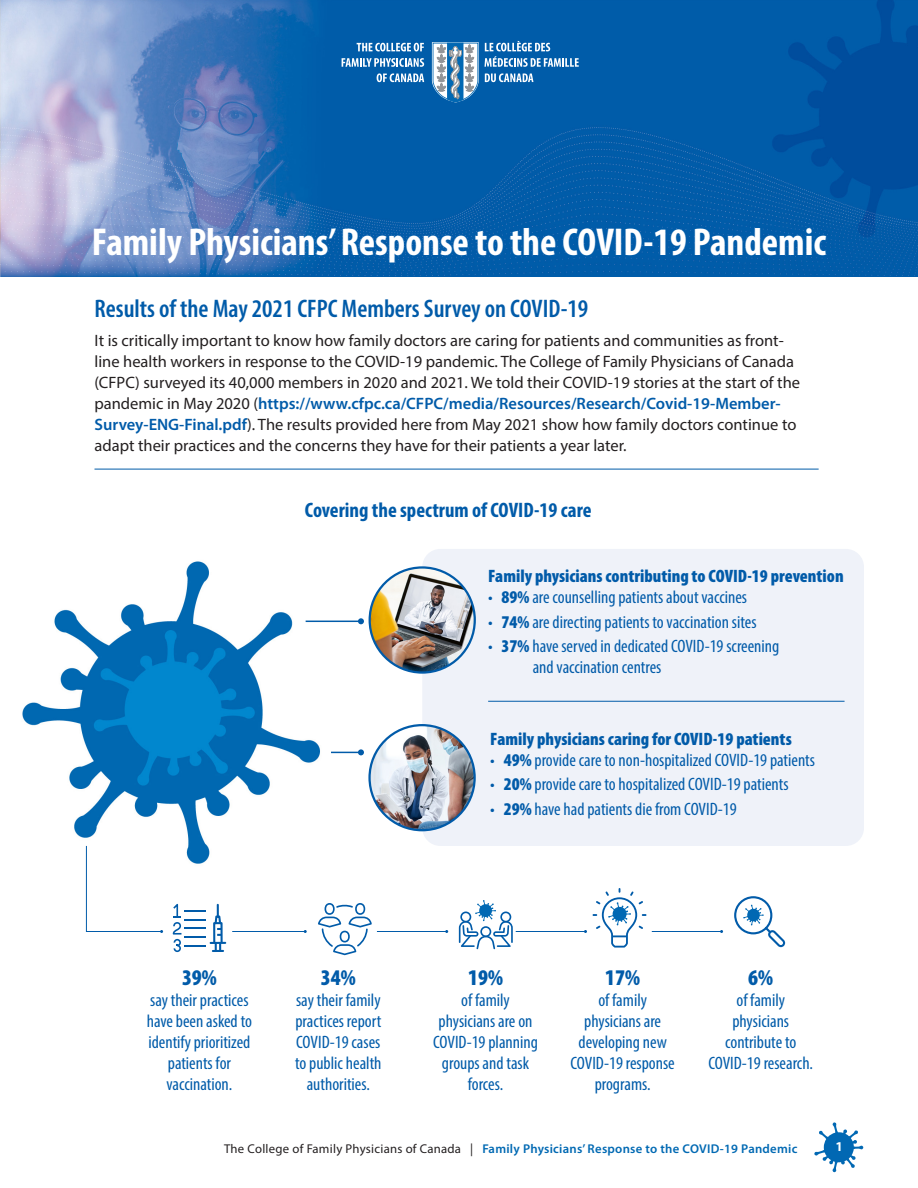
<style>
.page{position:relative;width:918px;height:1188px;background:#fff}
.page>*{position:absolute;margin:0;border:0;box-sizing:border-box;transform-origin:0 0}
.t1{font:700 condensed 39px "Myriad Pro";color:#fff}
.t2{font:600 condensed 25.5px "Myriad Pro";color:#015ba9}
.t3{font:900 condensed 22.5px "Myriad Pro";color:#015ba9}
.t4{font:700 condensed 21px "Myriad Pro";color:#015ba9}
.t5{font:condensed 18px/21px "Myriad Pro";color:#015ba9;text-align:center}
.t6{font:900 condensed 18px "Myriad Pro";color:#015ba9}
.t7{font:16.5px/21px "Myriad Pro";color:#231f20}
.t8{font:700 13.5px "Myriad Pro";color:#fff}
.t9{font:600 12.75px "Myriad Pro";letter-spacing:.02em;color:#0069b3}
.s1{font-weight:600;color:#015ba9}
.s2{font-weight:900}
.s3{font-weight:400;color:#231f20}
</style>
<div class="page">
<img style="left:0;top:0;width:918px;height:276px">
<svg style="left:357px;top:43px;width:67px;height:8px"></svg>
<svg style="left:342px;top:58px;width:82px;height:9px"></svg>
<svg style="left:377px;top:73px;width:47px;height:9px"></svg>
<svg style="left:432px;top:41px;width:147px;height:61px;background:#4585bb"></svg>
<img style="left:22px;top:561px;width:309px;height:312px">
<div style="left:422px;top:549px;width:442px;height:297px;background:#eff2f9;border-radius:18px"></div>
<hr style="left:94px;top:469px;width:725px;height:1px;background:#015ba9">
<img style="left:370px;top:567px;width:105px;height:106px;border-radius:53px">
<div style="left:369px;top:566px;width:107px;height:108px;border:2px solid #015ba9;border-radius:50%"></div>
<img style="left:370px;top:725px;width:105px;height:105px;border-radius:53px">
<div style="left:368px;top:724px;width:108px;height:107px;border:2px solid #015ba9;border-radius:50%"></div>
<hr style="left:306px;top:621px;width:55px;height:1px;background:#015ba9">
<svg style="left:358px;top:618px;width:6px;height:6px"></svg>
<hr style="left:331px;top:752px;width:30px;height:1px;background:#015ba9">
<svg style="left:358px;top:749px;width:6px;height:6px"></svg>
<svg style="left:86px;top:845px;width:77px;height:88px"></svg>
<svg style="left:173px;top:904px;width:52px;height:48px"></svg>
<svg style="left:318px;top:903px;width:54px;height:52px"></svg>
<svg style="left:459px;top:900px;width:54px;height:49px"></svg>
<svg style="left:593px;top:888px;width:53px;height:60px"></svg>
<svg style="left:734px;top:896px;width:51px;height:51px"></svg>
<hr style="left:232px;top:931px;width:73px;height:1px;background:#015ba9">
<hr style="left:377px;top:931px;width:70px;height:1px;background:#015ba9">
<hr style="left:516px;top:931px;width:70px;height:1px;background:#015ba9">
<hr style="left:652px;top:931px;width:70px;height:1px;background:#015ba9">
<hr style="left:488px;top:701px;width:357px;height:1px;background:#015ba9">
<svg style="left:814px;top:1122px;width:49px;height:50px"></svg>
<p class="t1" style="left:92px;top:217px;width:736px">Family Physicians’ Response to the COVID-19 Pandemic</p>
<p class="t2" style="left:94px;top:293px;width:495px">Results of the May 2021 CFPC Members Survey on COVID-19</p>
<p class="t7" style="left:94px;top:330px;width:707px">It is critically important to know how family doctors are caring for patients and communities as front&shy;line health workers in response to the COVID-19 pandemic. The College of Family Physicians of Canada (CFPC) surveyed its 40,000 members in 2020 and 2021. We told their COVID-19 stories at the start of the pandemic in May 2020 (<span class="s1">https://www.cfpc.ca/CFPC/media/Resources/Research/Covid-19-Member-</span></p>
<p class="t7" style="left:94px;top:414px;width:703px"><span class="s1">Survey-ENG-Final.pdf</span>). The results provided here from May 2021 show how family doctors continue to adapt their practices and the concerns they have for their patients a year later.</p>
<p class="t4" style="left:305px;top:497px;width:288px">Covering the spectrum of COVID-19 care</p>
<p class="t6" style="left:488px;top:566px;width:357px">Family physicians contributing to COVID-19 prevention</p>
<p class="t5" style="left:488px;top:586px;width:260px">• <span class="s2">89%</span> are counselling patients about vaccines</p>
<p class="t5" style="left:488px;top:611px;width:270px">• <span class="s2">74%</span> are directing patients to vaccination sites</p>
<p class="t5" style="left:533px;top:635px;width:248px;text-align:left;text-indent:-45px">• <span class="s2">37%</span> have served in dedicated COVID-19 screening and vaccination centres</p>
<p class="t6" style="left:490px;top:729px;width:303px">Family physicians caring for COVID-19 patients</p>
<p class="t5" style="left:490px;top:749px;width:326px">• <span class="s2">49%</span> provide care to non-hospitalized COVID-19 patients</p>
<p class="t5" style="left:490px;top:774px;width:300px">• <span class="s2">20%</span> provide care to hospitalized COVID-19 patients</p>
<p class="t5" style="left:490px;top:798px;width:248px">• <span class="s2">29%</span> have had patients die from COVID-19</p>
<p class="t3" style="left:182px;top:965px;width:36px">39%</p>
<p class="t5" style="left:147px;top:989px;width:107px">say their practices have been asked to identify prioritized patients for vaccination.</p>
<p class="t3" style="left:321px;top:965px;width:36px">34%</p>
<p class="t5" style="left:295px;top:989px;width:88px">say their family practices report<br>COVID-19 cases to public health authorities.</p>
<p class="t3" style="left:468px;top:965px;width:36px">19%</p>
<p class="t5" style="left:433px;top:989px;width:106px">of family physicians are on<br>COVID-19 planning groups and task forces.</p>
<p class="t3" style="left:605px;top:965px;width:36px">17%</p>
<p class="t5" style="left:571px;top:989px;width:106px">of family physicians are developing new<br>COVID-19 response programs.</p>
<p class="t3" style="left:748px;top:965px;width:26px">6%</p>
<p class="t5" style="left:708px;top:989px;width:106px">of family physicians contribute to<br>COVID-19 research.</p>
<p class="t9" style="left:224px;top:1141px;width:575px"><span class="s3">The College of Family Physicians of Canada |</span> Family Physicians’ Response to the COVID-19 Pandemic</p>
<p class="t8" style="left:835px;top:1138px;width:9px">1</p>
</div>
